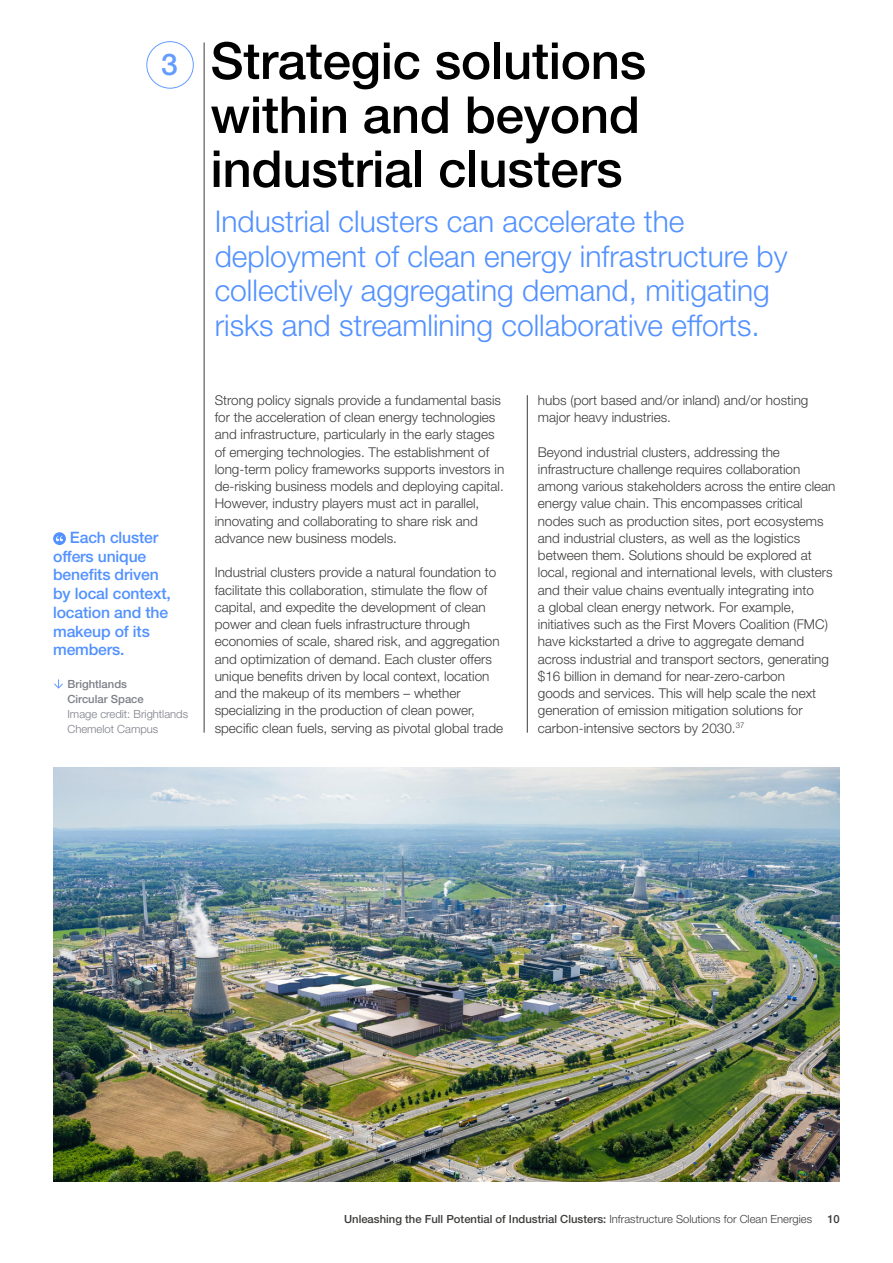
<style>
.page{position:relative;width:893px;height:1263px;background:#fff}
.page>*{position:absolute;margin:0;border:0;box-sizing:border-box;transform-origin:0 0}
.t1{font:500 51px/54px "Helvetica Neue LT Pro";letter-spacing:-.005em;color:#000}
.t2{font:300 30px/34.5px "Helvetica Neue LT Pro";color:#5291ff}
.t3{font:500 15.75px/18.8px "Helvetica Neue LT Pro";letter-spacing:-.01em;color:#5291ff}
.t4{font:300 13.5px/17.2px "Helvetica Neue LT Pro";color:#3c3c3b}
.t5{font:500 11.25px "Helvetica Neue LT Pro";color:#3c3c3b}
.t6{font:300 11.25px/15px "Helvetica Neue LT Pro";color:#7d7f88}
.t7{font:500 11.25px/15px "Helvetica Neue LT Pro";color:#7d7f88}
.s1{font-size:30px;color:#639cff}
.s2{font-weight:300}
</style>
<div class="page">
<hr style="left:204px;top:42px;width:1px;height:691px;background:#3c3c3b">
<div style="left:147px;top:41px;width:47px;height:47px;border:1px solid #639cff;border-radius:50%"></div>
<hr style="left:527px;top:395px;width:1px;height:338px;background:#3c3c3b">
<svg style="left:53px;top:532px;width:13px;height:13px"></svg>
<svg style="left:56px;top:536px;width:7px;height:5px"></svg>
<img style="left:53px;top:767px;width:787px;height:414px">
<svg style="left:54px;top:679px;width:9px;height:10px"></svg>
<h1 class="t1" style="left:210px;top:33px;width:437px;text-indent:-49px"><span class="s1">3</span> Strategic solutions within and beyond industrial clusters</h1>
<h2 class="t2" style="left:215px;top:204px;width:574px">Industrial clusters can accelerate the deployment of clean energy infrastructure by collectively aggregating demand, mitigating risks and streamlining collaborative efforts.</h2>
<p class="t3" style="left:53px;top:528px;width:119px;text-indent:17px">Each cluster offers unique benefits driven by local context, location and the makeup of its members.</p>
<p class="t7" style="left:67px;top:676px;width:78px">Brightlands<br>Circular Space</p>
<p class="t6" style="left:67px;top:706px;width:122px">Image credit: Brightlands<br>Chemelot Campus</p>
<p class="t4" style="left:215px;top:391px;width:291px">Strong policy signals provide a fundamental basis for the acceleration of clean energy technologies and infrastructure, particularly in the early stages of emerging technologies. The establishment of long-term policy frameworks supports investors in de-risking business models and deploying capital.<br>However, industry players must act in parallel, innovating and collaborating to share risk and advance new business models.</p>
<p class="t4" style="left:215px;top:564px;width:290px">Industrial clusters provide a natural foundation to facilitate this collaboration, stimulate the flow of capital, and expedite the development of clean power and clean fuels infrastructure through economies of scale, shared risk, and aggregation and optimization of demand. Each cluster offers unique benefits driven by local context, location and the makeup of its members – whether specializing in the production of clean power, specific clean fuels, serving as pivotal global trade</p>
<p class="t4" style="left:538px;top:391px;width:272px">hubs (port based and/or inland) and/or hosting major heavy industries.</p>
<p class="t4" style="left:538px;top:443px;width:299px">Beyond industrial clusters, addressing the infrastructure challenge requires collaboration among various stakeholders across the entire clean energy value chain. This encompasses critical nodes such as production sites, port ecosystems and industrial clusters, as well as the logistics between them. Solutions should be explored at local, regional and international levels, with clusters and their value chains eventually integrating into<br>a global clean energy network. For example, initiatives such as the First Movers Coalition (FMC) have kickstarted a drive to aggregate demand across industrial and transport sectors, generating $16 billion in demand for near-zero-carbon<br>goods and services. This will help scale the next generation of emission mitigation solutions for carbon-intensive sectors by 2030.<sup>37</sup></p>
<p class="t5" style="left:344px;top:1212px;width:470px">Unleashing the Full Potential of Industrial Clusters: <span class="s2">Infrastructure Solutions for Clean Energies</span></p>
<p class="t5" style="left:827px;top:1212px;width:14px">10</p>
</div>
